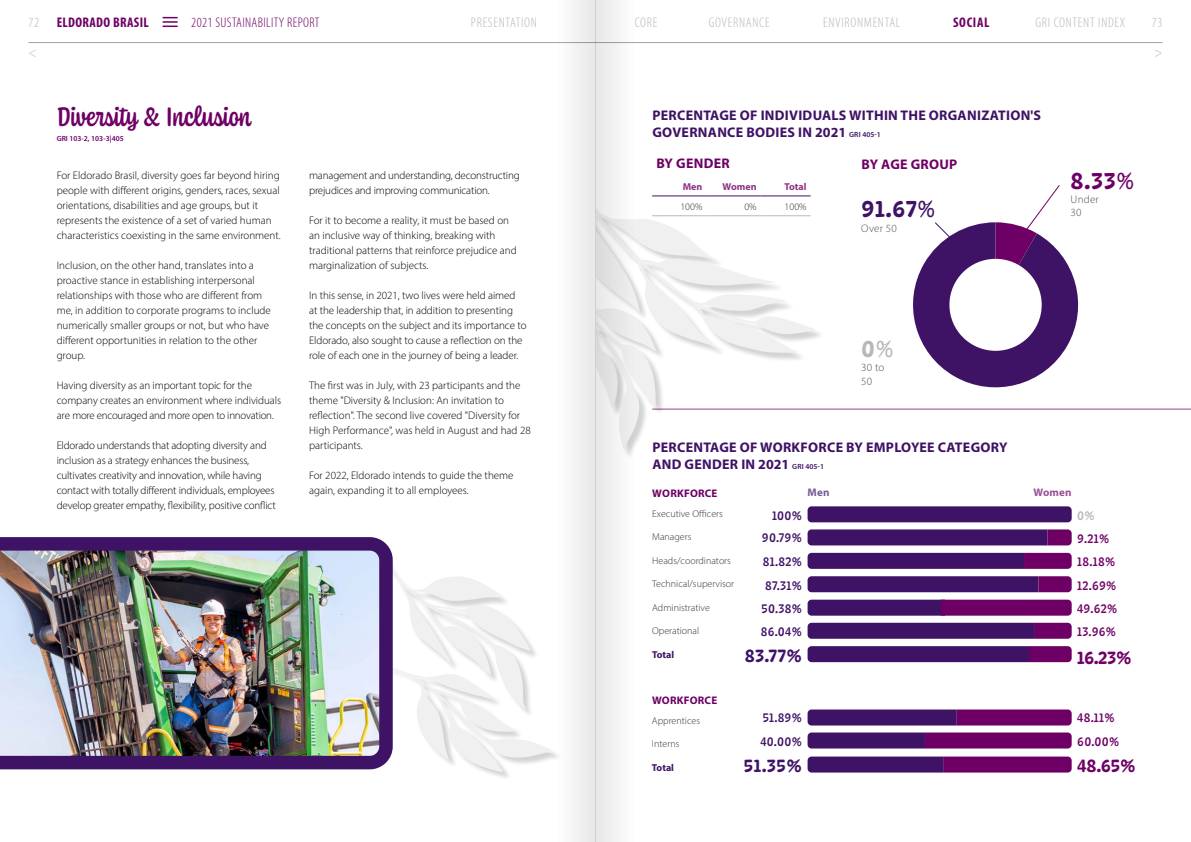
<style>
.page{position:relative;width:1191px;height:842px;background:#fff}
.page>*{position:absolute;margin:0;border:0;box-sizing:border-box;transform-origin:0 0}
.t1{font:500 28px "Coniferous";letter-spacing:.01em;color:#6e0065}
.t2{font:700 26px "Coniferous";color:#3e1265}
.t3{font:700 26px "Coniferous";color:#6e0065}
.t4{font:700 26px "Coniferous";color:#b8b8b8}
.t5{font:700 20px "Coniferous";letter-spacing:.02em;color:#3e1265}
.t6{font:700 20px "Coniferous";letter-spacing:-.02em;color:#6e0065}
.t7{font:700 14px/17px "Myriad Pro";letter-spacing:.02em;color:#3e1265}
.t8{font:300 condensed 14px "Myriad Pro";letter-spacing:.05em;color:#b8b8b8}
.t9{font:500 14px/23.3px "Coniferous";letter-spacing:.02em;color:#3e1265;text-align:justify}
.t10{font:500 14px/23.4px "Coniferous";letter-spacing:.02em;color:#6e0065}
.t11{font:300 condensed 14px "Myriad Pro";letter-spacing:.025em;color:#6e0065}
.t12{font:700 condensed 14px "Myriad Pro";letter-spacing:.025em;color:#6e0065}
.t13{font:700 14px "Myriad Pro";letter-spacing:.02em;color:#6e0065}
.t14{font:500 14px "Coniferous";color:#b8b8b8}
.t15{font:300 11px/15px "Myriad Pro";color:#000}
.t16{font:300 11px/13.2px "Myriad Pro";letter-spacing:.02em;color:#4f4f4f}
.t17{font:700 11px "Myriad Pro";letter-spacing:.02em;color:#6e0065}
.t18{font:700 11px "Myriad Pro";letter-spacing:.02em;color:#9b4f95}
.t19{font:700 11px "Myriad Pro";color:#7a5b95}
.t20{font:300 10px "Myriad Pro";color:#333}
.t21{font:700 10px "Myriad Pro";color:#8b3384}
.t22{font:700 10px "Myriad Pro";color:#3e1265}
.t23{font:600 7.5px "Myriad Pro";color:#6e0065}
.s1{font-weight:600;font-size:7.5px}
.s2{font-weight:400}
</style>
<div class="page">
<div style="left:572px;top:269px;width:93px;height:191px;background:#000;opacity:.18"></div>
<svg style="left:638px;top:362px;width:18px;height:90px"></svg>
<svg style="left:393px;top:569px;width:160px;height:203px"></svg>
<svg style="left:913px;top:185px;width:166px;height:203px"></svg>
<div style="left:807px;top:506px;width:264px;height:16px;background:#3e1265;border-radius:4px"></div>
<svg style="left:807px;top:646px;width:264px;height:16px;background:#481267"></svg>
<svg style="left:807px;top:623px;width:264px;height:16px;background:#481467"></svg>
<svg style="left:807px;top:600px;width:264px;height:16px;background:#590f68"></svg>
<svg style="left:807px;top:576px;width:264px;height:16px;background:#471468"></svg>
<svg style="left:807px;top:553px;width:264px;height:16px;background:#481167"></svg>
<svg style="left:807px;top:529px;width:264px;height:16px;background:#48186a"></svg>
<svg style="left:807px;top:732px;width:264px;height:16px;background:#5e116a"></svg>
<svg style="left:807px;top:709px;width:264px;height:16px;background:#59136a"></svg>
<svg style="left:807px;top:756px;width:264px;height:16px;background:#5c136b"></svg>
<hr style="left:652px;top:408px;width:539px;height:2px;background:#6e0065">
<div style="left:579px;top:190px;width:245px;height:172px;background:#000;opacity:.18"></div>
<svg style="left:638px;top:190px;width:178px;height:163px"></svg>
<hr style="left:652px;top:195px;width:54px;height:1px;background:#3e1265">
<hr style="left:706px;top:195px;width:54px;height:1px;background:#3e1265">
<hr style="left:760px;top:195px;width:50px;height:1px;background:#3e1265">
<hr style="left:652px;top:216px;width:54px;height:1px;background:#b8b8b8">
<hr style="left:706px;top:216px;width:54px;height:1px;background:#b8b8b8">
<hr style="left:760px;top:216px;width:50px;height:1px;background:#b8b8b8">
<img style="left:0;top:537px;width:393px;height:232px">
<hr style="left:28px;top:42px;width:1134px;height:1px;background:#a3a3a3">
<svg style="left:163px;top:17px;width:15px;height:10px"></svg>
<div style="left:553px;top:0;width:42px;height:842px;background:#f7f7f7"></div>
<svg style="left:595px;top:0;width:43px;height:842px;fill:#f0f0f0"></svg>
<p class="t8" style="left:471px;top:14px;width:67px">PRESENTATION</p>
<p class="t8" style="left:635px;top:14px;width:24px">CORE</p>
<p class="t8" style="left:708px;top:14px;width:62px">GOVERNANCE</p>
<p class="t8" style="left:823px;top:14px;width:79px">ENVIRONMENTAL</p>
<p class="t12" style="left:953px;top:14px;width:38px">SOCIAL</p>
<p class="t8" style="left:1035px;top:14px;width:91px">GRI CONTENT INDEX</p>
<p class="t8" style="left:1151px;top:14px;width:12px">73</p>
<p class="t8" style="left:28px;top:14px;width:12px">72</p>
<p class="t12" style="left:57px;top:13px;width:94px">ELDORADO BRASIL</p>
<p class="t11" style="left:191px;top:14px;width:130px">2021 SUSTAINABILITY REPORT</p>
<p class="t8" style="left:28px;top:44px;width:10px">&lt;</p>
<p class="t8" style="left:1154px;top:44px;width:10px">&gt;</p>
<h1 class="t1" style="left:57px;top:97px;width:196px">Diversity &amp; Inclusion</h1>
<p class="t23" style="left:57px;top:134px;width:69px">GRI 103-2, 103-3|405</p>
<p class="t15" style="left:57px;top:167px;width:226px">For Eldorado Brasil, diversity goes far beyond hiring people with different origins, genders, races, sexual orientations, disabilities and age groups, but it represents the existence of a set of varied human characteristics coexisting in the same environment.</p>
<p class="t15" style="left:57px;top:257px;width:216px">Inclusion, on the other hand, translates into a proactive stance in establishing interpersonal relationships with those who are different from me, in addition to corporate programs to include numerically smaller groups or not, but who have different opportunities in relation to the other group.</p>
<p class="t15" style="left:57px;top:378px;width:226px">Having diversity as an important topic for the company creates an environment where individuals are more encouraged and more open to innovation.</p>
<p class="t15" style="left:57px;top:437px;width:221px">Eldorado understands that adopting diversity and inclusion as a strategy enhances the business, cultivates creativity and innovation, while having contact with totally different individuals, employees develop greater empathy, flexibility, positive conflict</p>
<p class="t15" style="left:309px;top:167px;width:212px">management and understanding, deconstructing prejudices and improving communication.</p>
<p class="t15" style="left:309px;top:212px;width:209px">For it to become a reality, it must be based on an inclusive way of thinking, breaking with traditional patterns that reinforce prejudice and marginalization of subjects.</p>
<p class="t15" style="left:309px;top:288px;width:219px">In this sense, in 2021, two lives were held aimed<br>at the leadership that, in addition to presenting the concepts on the subject and its importance to Eldorado, also sought to cause a reflection on the role of each one in the journey of being a leader.</p>
<p class="t15" style="left:309px;top:378px;width:223px">The first was in July, with 23 participants and the theme "Diversity &amp; Inclusion: An invitation to reflection". The second live covered "Diversity for High Performance", was held in August and had 28 participants.</p>
<p class="t15" style="left:309px;top:468px;width:206px">For 2022, Eldorado intends to guide the theme again, expanding it to all employees.</p>
<p class="t7" style="left:652px;top:106px;width:390px">PERCENTAGE OF INDIVIDUALS WITHIN THE ORGANIZATION'S<br>GOVERNANCE BODIES IN 2021 <span class="s1">GRI 405-1</span></p>
<p class="t13" style="left:861px;top:155px;width:97px">BY AGE GROUP</p>
<p class="t13" style="left:656px;top:155px;width:75px">BY GENDER</p>
<p class="t21" style="left:683px;top:180px;width:21px">Men</p>
<p class="t21" style="left:722px;top:180px;width:35px">Women</p>
<p class="t21" style="left:784px;top:180px;width:24px">Total</p>
<p class="t20" style="left:680px;top:200px;width:24px">100%</p>
<p class="t20" style="left:744px;top:200px;width:14px">0%</p>
<p class="t20" style="left:784px;top:200px;width:24px">100%</p>
<h2 class="t2" style="left:861px;top:190px;width:76px">91.67<span class="s2">%</span></h2>
<p class="t16" style="left:861px;top:221px;width:37px">Over 50</p>
<h2 class="t3" style="left:1070px;top:162px;width:65px">8.33<span class="s2">%</span></h2>
<p class="t16" style="left:1070px;top:192px;width:30px">Under<br>30</p>
<h2 class="t4" style="left:861px;top:330px;width:34px">0<span class="s2">%</span></h2>
<p class="t16" style="left:861px;top:361px;width:25px">30 to<br>50</p>
<p class="t7" style="left:652px;top:438px;width:357px">PERCENTAGE OF WORKFORCE BY EMPLOYEE CATEGORY<br>AND GENDER IN 2021 <span class="s1">GRI 405-1</span></p>
<p class="t17" style="left:652px;top:486px;width:67px">WORKFORCE</p>
<p class="t20" style="left:652px;top:507px;width:72px">Executive Officers</p>
<p class="t20" style="left:652px;top:531px;width:41px">Managers</p>
<p class="t20" style="left:652px;top:554px;width:80px">Heads/coordinators</p>
<p class="t20" style="left:652px;top:578px;width:84px">Technical/supervisor</p>
<p class="t20" style="left:652px;top:601px;width:59px">Administrative</p>
<p class="t20" style="left:652px;top:625px;width:49px">Operational</p>
<p class="t22" style="left:652px;top:648px;width:24px">Total</p>
<p class="t19" style="left:807px;top:485px;width:24px">Men</p>
<p class="t18" style="left:1033px;top:485px;width:40px">Women</p>
<p class="t9" style="left:762px;top:503px;width:41px;text-indent:10px">100% 90.79% 81.82% 87.31%</p>
<p class="t14" style="left:1077px;top:505px;width:19px">0%</p>
<p class="t10" style="left:1077px;top:526px;width:41px">9.21%<br>18.18%<br>12.69%</p>
<p class="t10" style="left:1077px;top:596px;width:42px">49.62%</p>
<p class="t9" style="left:761px;top:596px;width:42px">50.38%</p>
<p class="t9" style="left:760px;top:619px;width:43px">86.04%</p>
<h3 class="t5" style="left:744px;top:641px;width:59px">83.77%</h3>
<p class="t10" style="left:1077px;top:619px;width:40px">13.96%</p>
<h3 class="t6" style="left:1077px;top:643px;width:56px">16.23%</h3>
<p class="t17" style="left:652px;top:693px;width:67px">WORKFORCE</p>
<p class="t20" style="left:652px;top:714px;width:50px">Apprentices</p>
<p class="t20" style="left:652px;top:738px;width:29px">Interns</p>
<p class="t22" style="left:652px;top:761px;width:24px">Total</p>
<p class="t9" style="left:762px;top:705px;width:41px">51.89%</p>
<p class="t9" style="left:760px;top:729px;width:43px">40.00%</p>
<h3 class="t5" style="left:744px;top:752px;width:59px">51.35%</h3>
<p class="t10" style="left:1077px;top:705px;width:39px">48.11%</p>
<p class="t10" style="left:1077px;top:729px;width:44px">60.00%</p>
<h3 class="t6" style="left:1077px;top:752px;width:60px">48.65%</h3>
</div>
